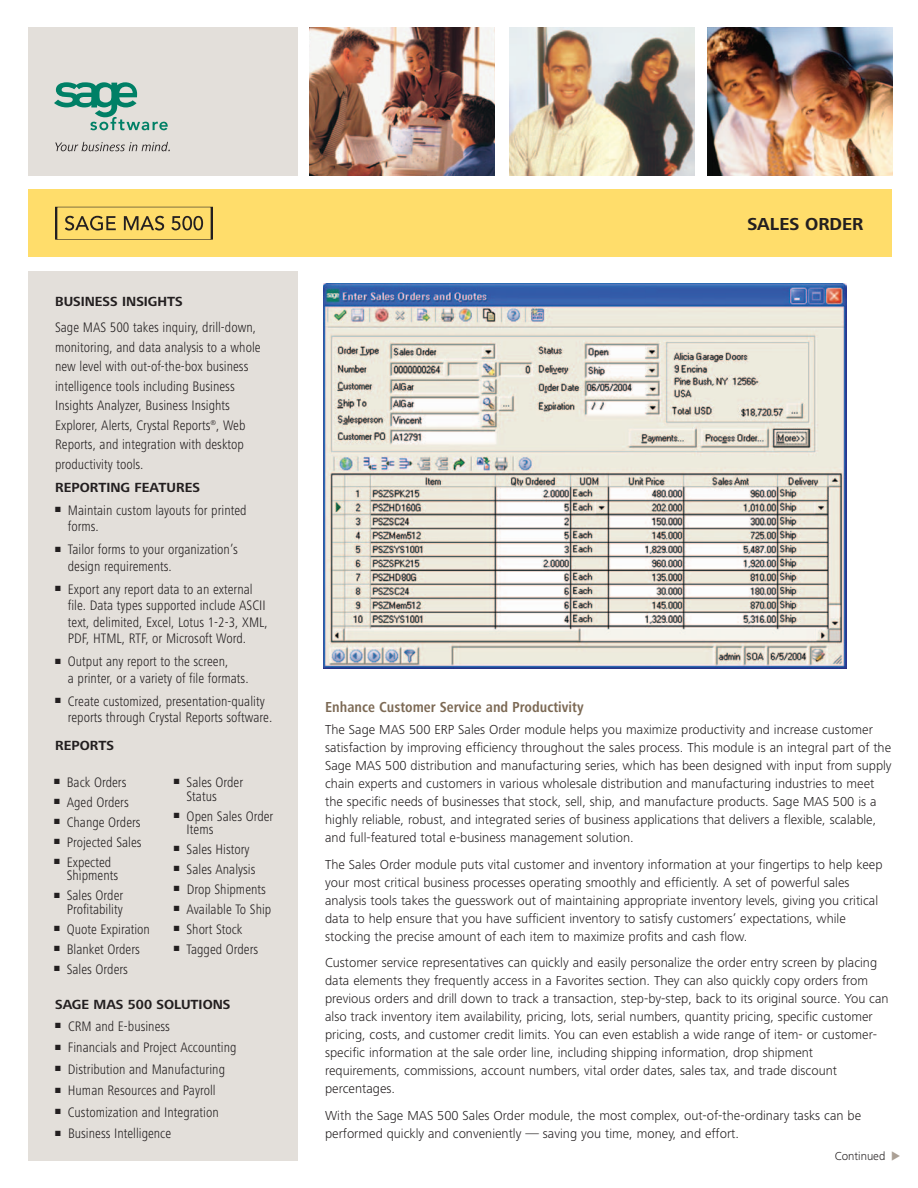
<style>
.page{position:relative;width:918px;height:1188px;background:#fff}
.page>*{position:absolute;margin:0;border:0;box-sizing:border-box;transform-origin:0 0}
.t1{font:700 18px "Frutiger Next LT";color:#231f20}
.t2{font:700 condensed 15px "Frutiger Next LT";color:#7c6954}
.t3{font:300 condensed 14.25px/19.5px "Frutiger Next LT";color:#231f20}
.t4{font:700 13.65px "Frutiger Next LT";color:#231f20}
.t5{font:300 13.5px/18px "Frutiger Next LT";color:#231f20}
.t6{font:300 12px "Frutiger Next LT";color:#231f20}
</style>
<div class="page">
<div style="left:28px;top:27px;width:269px;height:149px;background:#e3dfda"></div>
<svg style="left:55px;top:142px;width:115px;height:9px"></svg>
<svg style="left:54px;top:82px;width:114px;height:48px"></svg>
<div style="left:28px;top:189px;width:864px;height:67px;background:#ffdd6b"></div>
<svg style="left:65px;top:216px;width:51px;height:15px"></svg>
<svg style="left:124px;top:216px;width:40px;height:15px"></svg>
<svg style="left:171px;top:216px;width:32px;height:14px"></svg>
<div style="left:55px;top:206px;width:158px;height:34px;border:1px solid #231f20"></div>
<div style="left:28px;top:271px;width:269px;height:890px;background:#e3dfda"></div>
<img style="left:310px;top:27px;width:185px;height:149px">
<img style="left:510px;top:27px;width:184px;height:149px">
<img style="left:707px;top:27px;width:185px;height:149px">
<img style="left:324px;top:284px;width:522px;height:385px">
<p class="t4" style="left:55px;top:297px;width:129px">BUSINESS INSIGHTS</p>
<p class="t3" style="left:55px;top:319px;width:207px">Sage MAS 500 takes inquiry, drill-down, monitoring, and data analysis to a whole new level with out-of-the-box business intelligence tools including Business Insights Analyzer, Business Insights Explorer, Alerts, Crystal Reports<sup>®</sup>, Web Reports, and integration with desktop productivity tools.</p>
<p class="t4" style="left:55px;top:483px;width:146px">REPORTING FEATURES</p>
<p class="t3" style="left:68px;top:503px;width:180px;line-height:16.5px;text-indent:-13px">■ Maintain custom layouts for printed forms.</p>
<p class="t3" style="left:68px;top:543px;width:171px;line-height:16.5px;text-indent:-13px">■ Tailor forms to your organization’s design requirements.</p>
<p class="t3" style="left:68px;top:582px;width:201px;line-height:16.5px;text-indent:-13px">■ Export any report data to an external file. Data types supported include ASCII text, delimited, Excel, Lotus 1-2-3, XML, PDF, HTML, RTF, or Microsoft Word.</p>
<p class="t3" style="left:68px;top:655px;width:182px;line-height:16.5px;text-indent:-13px">■ Output any report to the screen,<br>a printer, or a variety of file formats.</p>
<p class="t3" style="left:68px;top:694px;width:206px;line-height:16.5px;text-indent:-13px">■ Create customized, presentation-quality reports through Crystal Reports software.</p>
<p class="t4" style="left:55px;top:741px;width:60px">REPORTS</p>
<p class="t3" style="left:54px;top:774px;width:74px">■ Back Orders</p>
<p class="t3" style="left:54px;top:794px;width:76px">■ Aged Orders</p>
<p class="t3" style="left:54px;top:814px;width:88px">■ Change Orders</p>
<p class="t3" style="left:54px;top:834px;width:89px">■ Projected Sales</p>
<p class="t3" style="left:67px;top:857px;width:53px;line-height:13.5px;text-indent:-13px">■ Expected<br>Shipments</p>
<p class="t3" style="left:54px;top:891px;width:71px;line-height:13.5px;text-align:right">■ Sales Order<br>Profitability</p>
<p class="t3" style="left:54px;top:921px;width:98px">■ Quote Expiration</p>
<p class="t3" style="left:54px;top:941px;width:88px">■ Blanket Orders</p>
<p class="t3" style="left:54px;top:961px;width:76px">■ Sales Orders</p>
<p class="t3" style="left:187px;top:777px;width:58px;line-height:13.5px;text-indent:-13px">■ Sales Order<br>Status</p>
<p class="t3" style="left:187px;top:811px;width:88px;line-height:13.5px;text-indent:-13px">■ Open Sales Order<br>Items</p>
<p class="t3" style="left:174px;top:841px;width:77px">■ Sales History</p>
<p class="t3" style="left:174px;top:861px;width:83px">■ Sales Analysis</p>
<p class="t3" style="left:174px;top:881px;width:94px">■ Drop Shipments</p>
<p class="t3" style="left:174px;top:901px;width:99px">■ Available To Ship</p>
<p class="t3" style="left:174px;top:921px;width:70px">■ Short Stock</p>
<p class="t3" style="left:174px;top:941px;width:86px">■ Tagged Orders</p>
<p class="t4" style="left:55px;top:1000px;width:177px">SAGE MAS 500 SOLUTIONS</p>
<p class="t3" style="left:55px;top:1018px;width:116px">■ CRM and E-business</p>
<p class="t3" style="left:55px;top:1039px;width:183px">■ Financials and Project Accounting</p>
<p class="t3" style="left:55px;top:1061px;width:171px">■ Distribution and Manufacturing</p>
<p class="t3" style="left:55px;top:1082px;width:162px">■ Human Resources and Payroll</p>
<p class="t3" style="left:55px;top:1104px;width:165px">■ Customization and Integration</p>
<p class="t3" style="left:55px;top:1125px;width:118px">■ Business Intelligence</p>
<h1 class="t1" style="left:747px;top:218px;width:118px">SALES ORDER</h1>
<p class="t2" style="left:325px;top:702px;width:260px">Enhance Customer Service and Productivity</p>
<p class="t5" style="left:325px;top:722px;width:568px">The Sage MAS 500 ERP Sales Order module helps you maximize productivity and increase customer satisfaction by improving efficiency throughout the sales process. This module is an integral part of the Sage MAS 500 distribution and manufacturing series, which has been designed with input from supply chain experts and customers in various wholesale distribution and manufacturing industries to meet the specific needs of businesses that stock, sell, ship, and manufacture products. Sage MAS 500 is a highly reliable, robust, and integrated series of business applications that delivers a flexible, scalable, and full-featured total e-business management solution.</p>
<p class="t5" style="left:325px;top:857px;width:559px">The Sales Order module puts vital customer and inventory information at your fingertips to help keep your most critical business processes operating smoothly and efficiently. A set of powerful sales analysis tools takes the guesswork out of maintaining appropriate inventory levels, giving you critical data to help ensure that you have sufficient inventory to satisfy customers’ expectations, while stocking the precise amount of each item to maximize profits and cash flow.</p>
<p class="t5" style="left:325px;top:955px;width:565px">Customer service representatives can quickly and easily personalize the order entry screen by placing data elements they frequently access in a Favorites section. They can also quickly copy orders from previous orders and drill down to track a transaction, step-by-step, back to its original source. You can also track inventory item availability, pricing, lots, serial numbers, quantity pricing, specific customer pricing, costs, and customer credit limits. You can even establish a wide range of item- or customer&shy;specific information at the sale order line, including shipping information, drop shipment requirements, commissions, account numbers, vital order dates, sales tax, and trade discount percentages.</p>
<p class="t5" style="left:325px;top:1108px;width:538px">With the Sage MAS 500 Sales Order module, the most complex, out-of-the-ordinary tasks can be performed quickly and conveniently — saving you time, money, and effort.</p>
<p class="t6" style="left:835px;top:1152px;width:52px">Continued</p>
</div>
